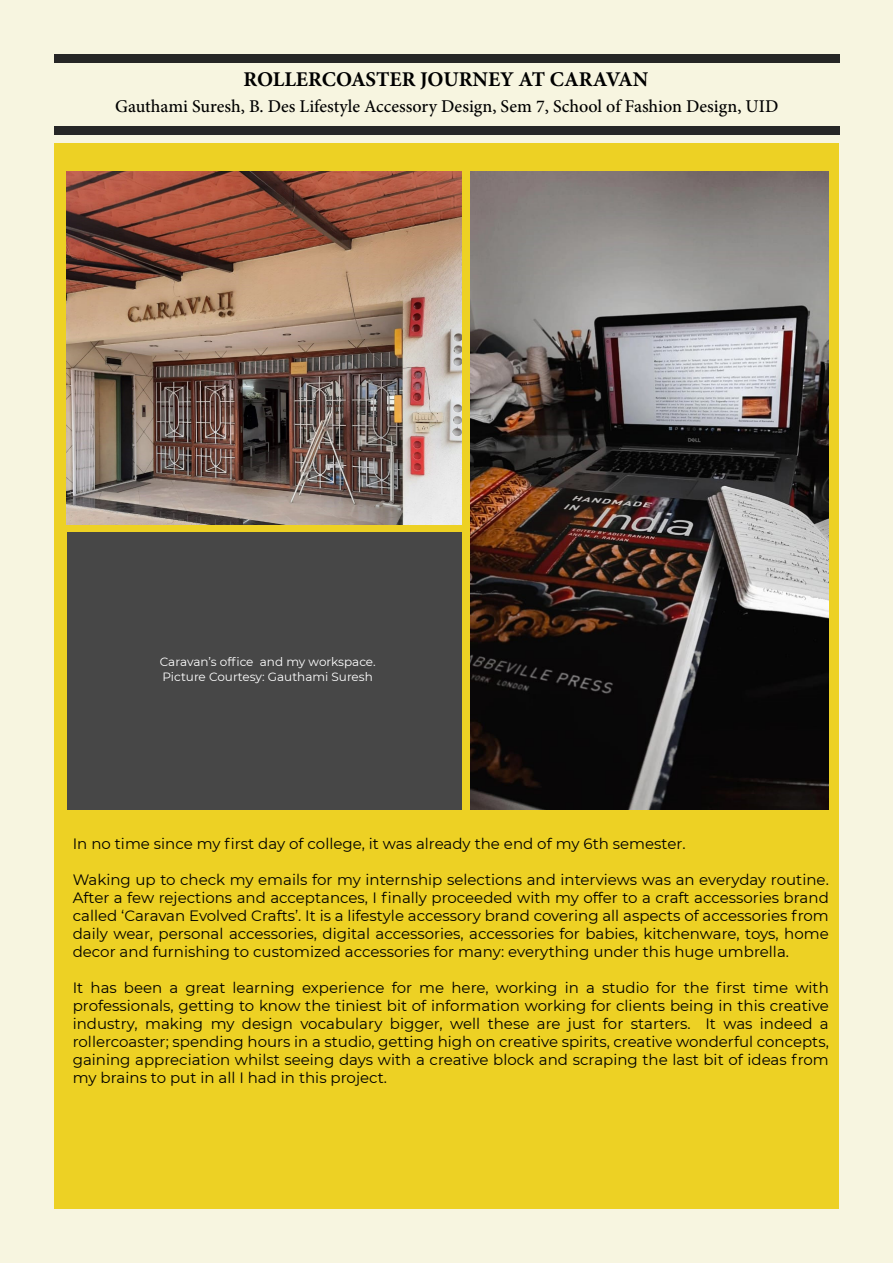
<style>
.page{position:relative;width:893px;height:1263px;background:#f7f5e0}
.page>*{position:absolute;margin:0;border:0;box-sizing:border-box;transform-origin:0 0}
.t1{font:700 21px "Minion Pro";color:#000}
.t2{font:500 18px "Minion Pro";color:#000}
.t3{font:15px/18px "Montserrat";color:#000;text-align:justify}
.t4{font:12px "Montserrat";color:#fff}
</style>
<div class="page">
<div style="left:54px;top:144px;width:785px;height:1065px;background:#edd124"></div>
<div style="left:67px;top:532px;width:394px;height:277px;background:#474747"></div>
<div style="left:54px;top:54px;width:785px;height:8px;background:#262626"></div>
<div style="left:54px;top:127px;width:785px;height:8px;background:#262626"></div>
<img style="left:67px;top:172px;width:394px;height:352px">
<img style="left:470px;top:172px;width:359px;height:637px">
<p class="t1" style="left:243px;top:64px;width:406px">ROLLERCOASTER JOURNEY AT CARAVAN</p>
<p class="t2" style="left:115px;top:94px;width:665px">Gauthami Suresh, B. Des Lifestyle Accessory Design, Sem 7, School of Fashion Design, UID</p>
<p class="t4" style="left:160px;top:654px;width:217px">Caravan’s office and my workspace.</p>
<p class="t4" style="left:163px;top:668px;width:212px">Picture Courtesy: Gauthami Suresh</p>
<p class="t3" style="left:73px;top:834px;width:614px">In no time since my first day of college, it was already the end of my 6th semester.</p>
<p class="t3" style="left:73px;top:870px;width:758px">Waking up to check my emails for my internship selections and interviews was an everyday routine.<br>After a few rejections and acceptances, I finally proceeded with my offer to a craft accessories brand called ‘Caravan Evolved Crafts’. It is a lifestyle accessory brand covering all aspects of accessories from daily wear, personal accessories, digital accessories, accessories for babies, kitchenware, toys, home decor and furnishing to customized accessories for many: everything under this huge umbrella.</p>
<p class="t3" style="left:73px;top:978px;width:758px">It has been a great learning experience for me here, working in a studio for the first time with professionals, getting to know the tiniest bit of information working for clients being in this creative industry, making my design vocabulary bigger, well these are just for starters. It was indeed a rollercoaster; spending hours in a studio, getting high on creative spirits, creative wonderful concepts, gaining appreciation whilst seeing days with a creative block and scraping the last bit of ideas from my brains to put in all I had in this project.</p>
</div>
